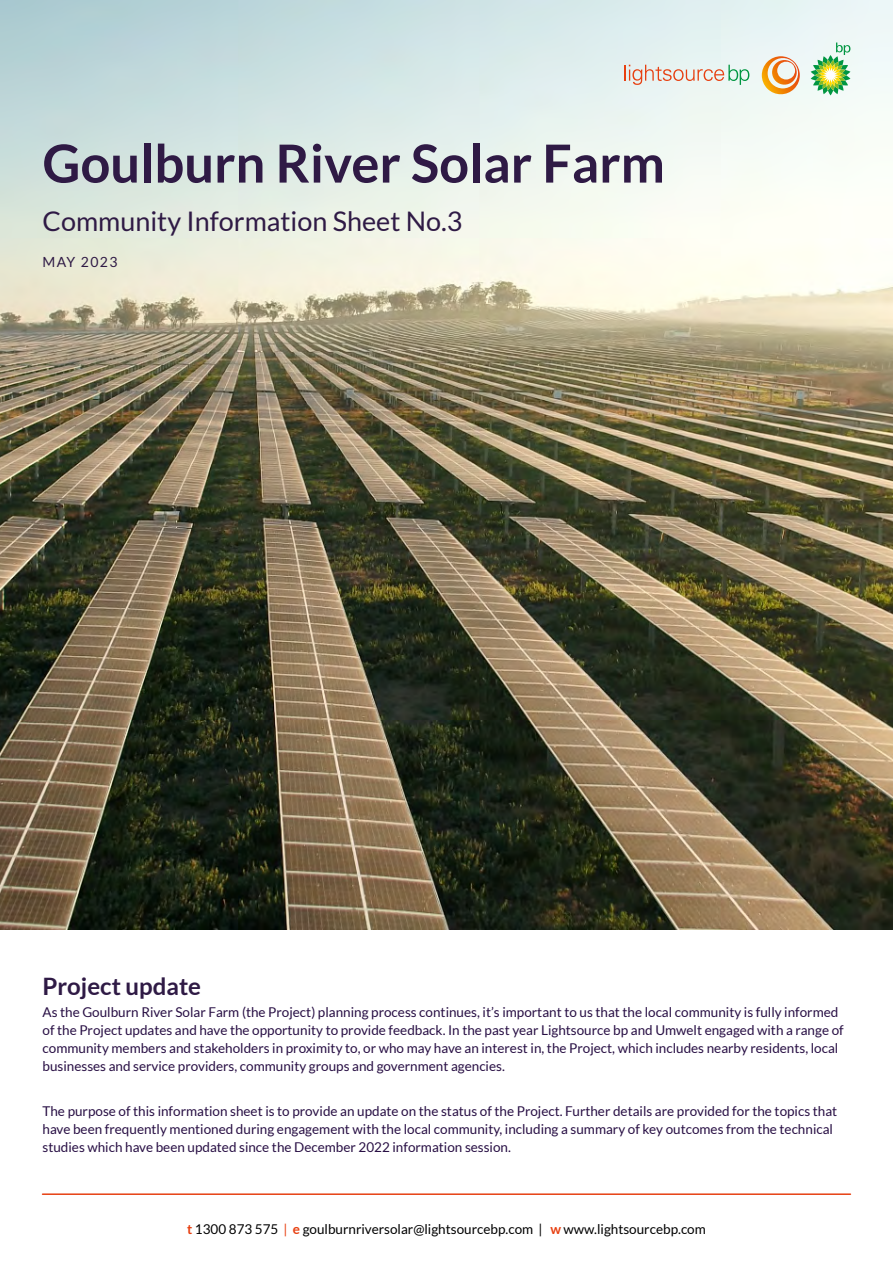
<style>
.page{position:relative;width:893px;height:1263px;background:#fff}
.page>*{position:absolute;margin:0;border:0;box-sizing:border-box;transform-origin:0 0}
.t1{font:700 52.5px "Lato";color:#2f1a45}
.t2{font:27px "Lato";color:#2f1a45}
.t3{font:700 24px "Lato";color:#2f1a45}
.t4{font:13.95px "Lato";letter-spacing:.1em;color:#2f1a45}
.t5{font:13.5px/18px "Lato";color:#280f44}
.t6{font:13.5px "Lato";color:#000}
.s1{font-weight:700;color:#e74011}
.s2{color:#e74011}
</style>
<div class="page">
<img style="left:0;top:0;width:893px;height:929px">
<svg style="left:625px;top:65px;width:124px;height:20px;background:#ded4c8"></svg>
<svg style="left:811px;top:43px;width:39px;height:51px"></svg>
<svg style="left:762px;top:56px;width:38px;height:40px"></svg>
<hr style="left:43px;top:1193px;width:807px;height:2px;background:#e74011">
<h1 class="t1" style="left:43px;top:133px;width:624px">Goulburn River Solar Farm</h1>
<h2 class="t2" style="left:43px;top:206px;width:421px">Community Information Sheet No.3</h2>
<p class="t4" style="left:43px;top:255px;width:76px">MAY 2023</p>
<h3 class="t3" style="left:43px;top:972px;width:160px">Project update</h3>
<p class="t5" style="left:43px;top:1003px;width:803px">As the Goulburn River Solar Farm (the Project) planning process continues, it’s important to us that the local community is fully informed of the Project updates and have the opportunity to provide feedback. In the past year Lightsource bp and Umwelt engaged with a range of community members and stakeholders in proximity to, or who may have an interest in, the Project, which includes nearby residents, local businesses and service providers, community groups and government agencies.</p>
<p class="t5" style="left:43px;top:1102px;width:796px">The purpose of this information sheet is to provide an update on the status of the Project. Further details are provided for the topics that have been frequently mentioned during engagement with the local community, including a summary of key outcomes from the technical studies which have been updated since the December 2022 information session.</p>
<p class="t6" style="left:187px;top:1221px;width:520px"><span class="s1">t</span> 1300 873 575 <span class="s2">|</span> <span class="s1">e</span> goulburnriversolar@lightsourcebp.com | <span class="s1">w</span> www.lightsourcebp.com</p>
</div>
